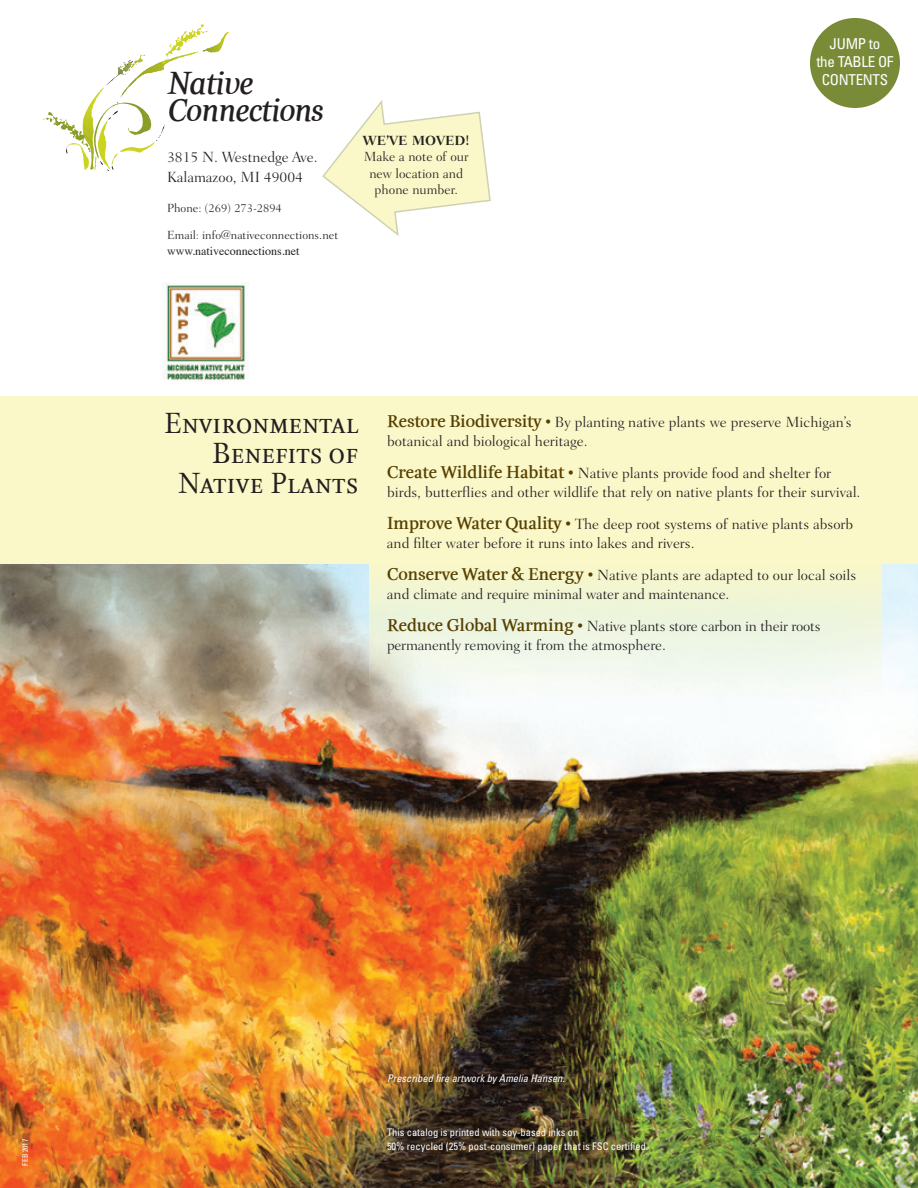
<style>
.page{position:relative;width:918px;height:1188px;background:#fff}
.page>*{position:absolute;margin:0;border:0;box-sizing:border-box;transform-origin:0 0}
.t1{font:italic 700 33px/27px "Esta";letter-spacing:-.01em;color:#231f20}
.t2{font:30px/30px "Esta Small Caps";color:#231f20;text-align:right}
.t3{font:300 15px/19.5px "Fairfield LT Std";color:#231f20}
.t4{font:condensed 15px/18px "Univers LT Std";letter-spacing:-.02em;color:#fff;text-align:center}
.t5{font:300 13.5px/16.5px "Fairfield LT Std";color:#231f20;text-align:center}
.t6{font:700 13.5px "Fairfield LT Std";color:#231f20}
.t7{font:300 12px "Fairfield LT Std";color:#231f20}
.t8{font:12px "Times";color:#231f20}
.t9{font:condensed 10.5px/13.5px "Univers LT Std";color:#fff}
.t10{font:italic condensed 10.5px "Univers LT Std";color:#fff}
.t11{font:condensed 7.5px "Univers LT Std";color:#fff}
.s1{font-family:"Esta";font-weight:700;font-size:18px;color:#563f00}
</style>
<div class="page">
<img style="left:0;top:564px;width:918px;height:624px">
<svg style="left:43px;top:24px;width:186px;height:147px"></svg>
<img style="left:162px;top:283px;width:85px;height:98px">
<div style="left:0;top:396px;width:918px;height:168px;background:#faf8c9"></div>
<div style="left:369px;top:564px;width:513px;height:133px;background:linear-gradient(to bottom,#f2f5ca,#f0f6f7)"></div>
<svg style="left:322px;top:100px;width:169px;height:136px"></svg>
<div style="left:810px;top:18px;width:90px;height:90px;background:#7a8b37;border-radius:50%"></div>
<h1 class="t1" style="left:167px;top:71px;width:157px">Native<br>Connections</h1>
<p class="t3" style="left:167px;top:148px;width:152px">3815 N. Westnedge Ave.<br>Kalamazoo, MI 49004</p>
<p class="t7" style="left:167px;top:201px;width:116px">Phone: (269) 273-2894</p>
<p class="t7" style="left:167px;top:228px;width:173px">Email: info@nativeconnections.net</p>
<p class="t8" style="left:167px;top:240px;width:134px">www.nativeconnections.net</p>
<p class="t6" style="left:363px;top:133px;width:108px">WE’VE MOVED!</p>
<p class="t5" style="left:364px;top:149px;width:106px">Make a note of our new location and phone number.</p>
<p class="t4" style="left:816px;top:34px;width:79px">JUMP to<br>the TABLE OF<br>CONTENTS</p>
<h2 class="t2" style="left:164px;top:407px;width:196px">Environmental<br>Benefits of<br>Native Plants</h2>
<p class="t3" style="left:387px;top:412px;width:466px"><span class="s1">Restore Biodiversity •</span> By planting native plants we preserve Michigan’s botanical and biological heritage.</p>
<p class="t3" style="left:387px;top:463px;width:475px"><span class="s1">Create Wildlife Habitat •</span> Native plants provide food and shelter for birds, butterflies and other wildlife that rely on native plants for their survival.</p>
<p class="t3" style="left:387px;top:514px;width:468px"><span class="s1">Improve Water Quality •</span> The deep root systems of native plants absorb and filter water before it runs into lakes and rivers.</p>
<p class="t3" style="left:387px;top:565px;width:471px"><span class="s1">Conserve Water &amp; Energy •</span> Native plants are adapted to our local soils and climate and require minimal water and maintenance.</p>
<p class="t3" style="left:387px;top:616px;width:435px"><span class="s1">Reduce Global Warming •</span> Native plants store carbon in their roots permanently removing it from the atmosphere.</p>
<p class="t11" style="left:21px;top:1166px;width:28px;rotate:-90deg">FEB 2017</p>
<p class="t10" style="left:387px;top:1072px;width:179px">Prescribed fire artwork by Amelia Hansen.</p>
<p class="t9" style="left:387px;top:1126px;width:263px">This catalog is printed with soy-based inks on<br>50% recycled (25% post-consumer) paper that is FSC certified.</p>
</div>
